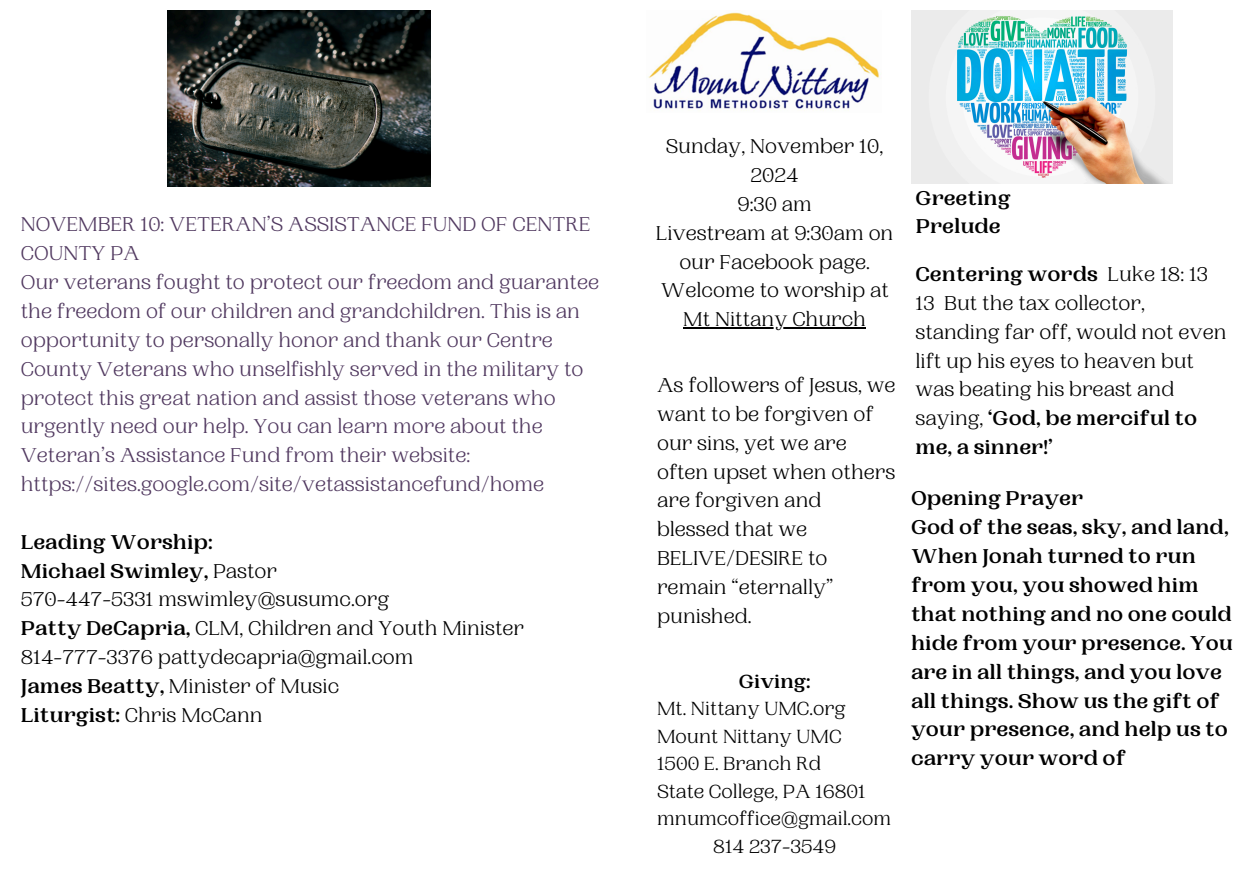
<style>
.page{position:relative;width:1260px;height:882px;background:#fff}
.page>*{position:absolute;margin:0;border:0;box-sizing:border-box;transform-origin:0 0}
.t1{font:21px/28.9px "PP Woodland";color:#000}
.t2{font:21px/28.9px "PP Woodland";color:#513960}
.t3{font:700 21px/28.9px "PP Woodland";color:#000}
.t4{font:19.95px "PP Woodland";color:#000}
.t5{font:700 19.95px "PP Woodland";color:#000}
.s1{font-weight:400}
.s2{font-weight:700}
</style>
<div class="page">
<img style="left:648px;top:12px;width:231px;height:99px">
<img style="left:911px;top:10px;width:261px;height:173px">
<hr style="left:683px;top:328px;width:183px;height:1px;background:#000">
<img style="left:167px;top:11px;width:264px;height:176px">
<p class="t2" style="left:21px;top:211px;width:580px">NOVEMBER 10: VETERAN’S ASSISTANCE FUND OF CENTRE COUNTY PA<br>Our veterans fought to protect our freedom and guarantee the freedom of our children and grandchildren. This is an opportunity to personally honor and thank our Centre County Veterans who unselfishly served in the military to protect this great nation and assist those veterans who urgently need our help. You can learn more about the Veteran’s Assistance Fund from their website: https://sites.google.com/site/vetassistancefund/home</p>
<p class="t3" style="left:21px;top:528px;width:194px">Leading Worship:</p>
<p class="t3" style="left:21px;top:557px;width:258px">Michael Swimley, <span class="s1">Pastor</span></p>
<p class="t1" style="left:21px;top:586px;width:370px">570-447-5331 mswimley@susumc.org</p>
<p class="t1" style="left:21px;top:615px;width:505px"><span class="s2">Patty DeCapria,</span> CLM, Children and Youth Minister</p>
<p class="t1" style="left:21px;top:643px;width:394px">814-777-3376 pattydecapria@gmail.com</p>
<p class="t1" style="left:21px;top:672px;width:320px"><span class="s2">James Beatty,</span> Minister of Music</p>
<p class="t1" style="left:21px;top:701px;width:243px"><span class="s2">Liturgist:</span> Chris McCann</p>
<p class="t1" style="left:666px;top:132px;width:219px;text-align:center">Sunday, November 10,<br>2024</p>
<p class="t1" style="left:738px;top:190px;width:76px">9:30 am</p>
<p class="t1" style="left:656px;top:219px;width:239px;text-align:center">Livestream at 9:30am on our Facebook page.</p>
<p class="t1" style="left:660px;top:277px;width:230px">Welcome to worship at</p>
<p class="t1" style="left:683px;top:306px;width:184px">Mt Nittany Church</p>
<h1 class="t1" style="left:657px;top:371px;width:240px">As followers of Jesus, we want to be forgiven of our sins, yet we are</h1>
<p class="t1" style="left:657px;top:458px;width:240px">often upset when others are forgiven and blessed that we<br>BELIVE/DESIRE to remain “eternally”</p>
<p class="t1" style="left:657px;top:602px;width:96px">punished.</p>
<p class="t5" style="left:739px;top:670px;width:73px">Giving:</p>
<p class="t4" style="left:657px;top:697px;width:190px">Mt. Nittany UMC.org</p>
<p class="t4" style="left:657px;top:725px;width:186px">Mount Nittany UMC</p>
<p class="t4" style="left:657px;top:752px;width:166px">1500 E. Branch Rd</p>
<p class="t4" style="left:657px;top:780px;width:210px">State College, PA 16801</p>
<p class="t4" style="left:657px;top:807px;width:236px">mnumcoffice@gmail.com</p>
<p class="t4" style="left:713px;top:835px;width:124px">814 237-3549</p>
<p class="t3" style="left:915px;top:184px;width:97px">Greeting<br>Prelude</p>
<p class="t3" style="left:915px;top:260px;width:294px">Centering words <span class="s1">Luke 18: 13</span></p>
<p class="t1" style="left:915px;top:289px;width:313px">13 But the tax collector, standing far off, would not even lift up his eyes to heaven but was beating his breast and saying, <span class="s2">‘God, be merciful to me, a sinner!’</span></p>
<h1 class="t3" style="left:911px;top:485px;width:323px">Opening Prayer<br>God of the seas, sky, and land,<br>When Jonah turned to run from you, you showed him that nothing and no one could hide from your presence. You are in all things, and you love all things. Show us the gift of your presence, and help us to carry your word of</h1>
</div>
